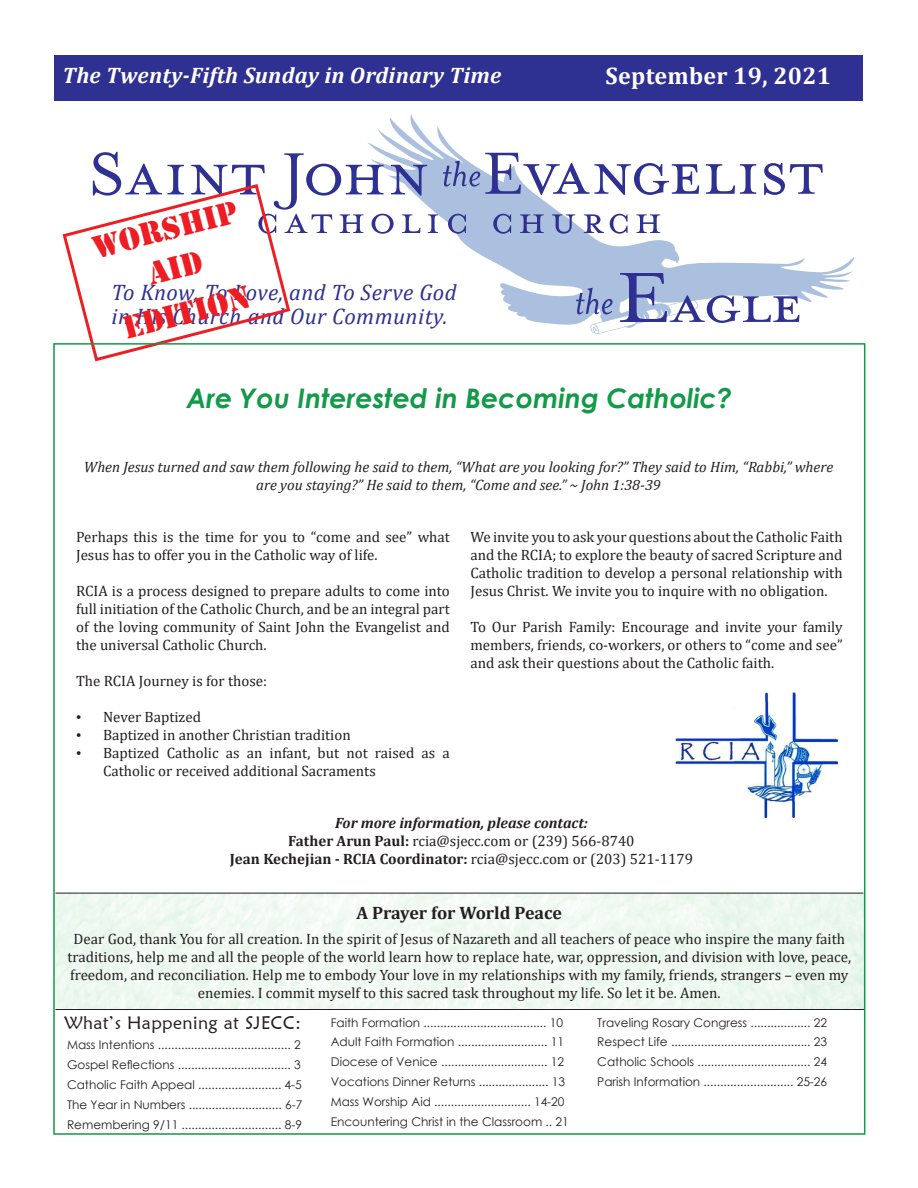
<style>
.page{position:relative;width:918px;height:1188px;background:#fff}
.page>*{position:absolute;margin:0;border:0;box-sizing:border-box;transform-origin:0 0}
.Main_Text_-_bulletin{font:33px/39.6px "Stencil";color:#ee1d23;text-align:center}
.Main_Text_-_bulletin-2{font:italic 700 27px "Century Gothic";color:#119a48}
.Paragraph_header{font:700 24px "Cambria";letter-spacing:.01em;color:#fff}
.t1{font:italic 22.5px "Cambria";letter-spacing:.02em;color:#2e3092}
.Paragraph_header-2{font:italic 700 22.5px "Cambria";letter-spacing:.01em;color:#fff}
.t2{font:18px "Maiandra GD";letter-spacing:.025em;color:#231f20}
.Main_Text_-_bulletin-3{font:700 18px "Cambria";color:#231f20}
.Main_Text_-_bulletin-4{font:15px/18px "Cambria";color:#231f20;text-align:justify}
.Main_Text_-_bulletin-5{font:italic 15px/18px "Cambria";color:#231f20;text-align:center}
.Main_Text_-_bulletin-6{font:700 15px "Cambria";color:#231f20}
.Main_Text_-_bulletin-7{font:italic 700 15px "Cambria";color:#231f20}
.Main_Text_-_bulletin-8{font:12px "Century Gothic";color:#231f20}
.s1{font-family:"Times New Roman"}
.s2{font-weight:700}
.s3{font-weight:400}
</style>
<div class="page">
<div style="left:55px;top:55px;width:808px;height:45px;background:#2e3092"></div>
<svg style="left:367px;top:114px;width:487px;height:184px"></svg>
<hr style="left:56px;top:893px;width:807px;height:1px;background:#231f20">
<hr style="left:56px;top:1009px;width:808px;height:1px;background:#231f20">
<svg style="left:62px;top:152px;width:761px;height:210px"></svg>
<img style="left:675px;top:693px;width:163px;height:125px">
<p class="Paragraph_header-2" style="left:63px;top:60px;width:440px">The Twenty-Fifth Sunday in Ordinary Time</p>
<p class="Main_Text_-_bulletin" style="left:88px;top:230px;width:150px;rotate:-15deg">Worship<br>Aid</p>
<p class="Main_Text_-_bulletin" style="left:119px;top:311px;width:131px;rotate:-15deg">Edition</p>
<p class="t1" style="left:111px;top:276px;width:347px">To Know, To Love, and To Serve God</p>
<p class="t1" style="left:111px;top:300px;width:338px">in His Church and Our Community.</p>
<p class="Paragraph_header" style="left:606px;top:59px;width:227px">September 19, 2021</p>
<p class="Main_Text_-_bulletin-2" style="left:186px;top:377px;width:547px">Are You Interested in Becoming Catholic?</p>
<p class="Main_Text_-_bulletin-5" style="left:84px;top:457px;width:751px">When Jesus turned and saw them following he said to them, “What are you looking for?” They said to Him, “Rabbi,” where are you staying?” He said to them, “Come and see.” ~ John 1:38-39</p>
<p class="Main_Text_-_bulletin-4" style="left:470px;top:528px;width:374px">We invite you to ask your questions about the Catholic Faith and the RCIA; to explore the beauty of sacred Scripture and Catholic tradition to develop a personal relationship with Jesus Christ. We invite you to inquire with no obligation.</p>
<p class="Main_Text_-_bulletin-4" style="left:470px;top:618px;width:374px">To Our Parish Family: Encourage and invite your family members, friends, co-workers, or others to “come and see” and ask their questions about the Catholic faith.</p>
<p class="Main_Text_-_bulletin-4" style="left:76px;top:528px;width:375px">Perhaps this is the time for you to “come and see” what<br>Jesus has to offer you in the Catholic way of life.</p>
<p class="Main_Text_-_bulletin-4" style="left:76px;top:582px;width:375px">RCIA is a process designed to prepare adults to come into full initiation of the Catholic Church, and be an integral part of the loving community of Saint John the Evangelist and the universal Catholic Church.</p>
<p class="Main_Text_-_bulletin-4" style="left:76px;top:672px;width:192px">The RCIA Journey is for those:</p>
<p class="Main_Text_-_bulletin-4" style="left:76px;top:708px;width:127px"><span class="s1">•</span> Never Baptized</p>
<p class="Main_Text_-_bulletin-4" style="left:76px;top:726px;width:276px"><span class="s1">•</span> Baptized in another Christian tradition</p>
<p class="Main_Text_-_bulletin-4" style="left:103px;top:744px;width:348px;text-indent:-27px"><span class="s1">•</span> Baptized Catholic as an infant, but not raised as a<br>Catholic or received additional Sacraments</p>
<p class="Main_Text_-_bulletin-7" style="left:335px;top:812px;width:254px">For more information, please contact:</p>
<p class="Main_Text_-_bulletin-4" style="left:288px;top:832px;width:348px"><span class="s2">Father Arun Paul:</span> rcia@sjecc.com or (239) 566-8740</p>
<p class="Main_Text_-_bulletin-6" style="left:230px;top:848px;width:465px">Jean Kechejian - RCIA Coordinator: <span class="s3">rcia@sjecc.com or (203) 521-1179</span></p>
<p class="Main_Text_-_bulletin-3" style="left:357px;top:900px;width:207px">A Prayer for World Peace</p>
<p class="Main_Text_-_bulletin-4" style="left:67px;top:930px;width:785px;text-align:center">Dear God, thank You for all creation. In the spirit of Jesus of Nazareth and all teachers of peace who inspire the many faith traditions, help me and all the people of the world learn how to replace hate, war, oppression, and division with love, peace, freedom, and reconciliation. Help me to embody Your love in my relationships with my family, friends, strangers – even my enemies. I commit myself to this sacred task throughout my life. So let it be. Amen.</p>
<p class="t2" style="left:64px;top:1012px;width:238px">What’s Happening at SJECC:</p>
<p class="Main_Text_-_bulletin-8" style="left:597px;top:1014px;width:231px">Traveling Rosary Congress .................. 22</p>
<p class="Main_Text_-_bulletin-8" style="left:597px;top:1034px;width:231px">Respect Life .......................................... 23</p>
<p class="Main_Text_-_bulletin-8" style="left:597px;top:1053px;width:231px">Catholic Schools .................................. 24</p>
<p class="Main_Text_-_bulletin-8" style="left:597px;top:1073px;width:231px">Parish Information ........................... 25-26</p>
<p class="Main_Text_-_bulletin-8" style="left:331px;top:1014px;width:234px">Faith Formation ..................................... 10</p>
<p class="Main_Text_-_bulletin-8" style="left:331px;top:1034px;width:235px">Adult Faith Formation ........................... 11</p>
<p class="Main_Text_-_bulletin-8" style="left:331px;top:1053px;width:235px">Diocese of Venice ................................ 12</p>
<p class="Main_Text_-_bulletin-8" style="left:331px;top:1073px;width:236px">Vocations Dinner Returns ..................... 13</p>
<p class="Main_Text_-_bulletin-8" style="left:331px;top:1093px;width:235px">Mass Worship Aid ............................. 14-20</p>
<p class="Main_Text_-_bulletin-8" style="left:331px;top:1113px;width:240px">Encountering Christ in the Classroom .. 21</p>
<p class="Main_Text_-_bulletin-8" style="left:67px;top:1037px;width:235px">Mass Intentions ........................................ 2</p>
<p class="Main_Text_-_bulletin-8" style="left:67px;top:1057px;width:235px">Gospel Reflections .................................. 3</p>
<p class="Main_Text_-_bulletin-8" style="left:67px;top:1076px;width:236px">Catholic Faith Appeal ......................... 4-5</p>
<p class="Main_Text_-_bulletin-8" style="left:67px;top:1096px;width:237px">The Year in Numbers ............................ 6-7</p>
<p class="Main_Text_-_bulletin-8" style="left:67px;top:1116px;width:236px">Remembering 9/11 .............................. 8-9</p>
</div>
